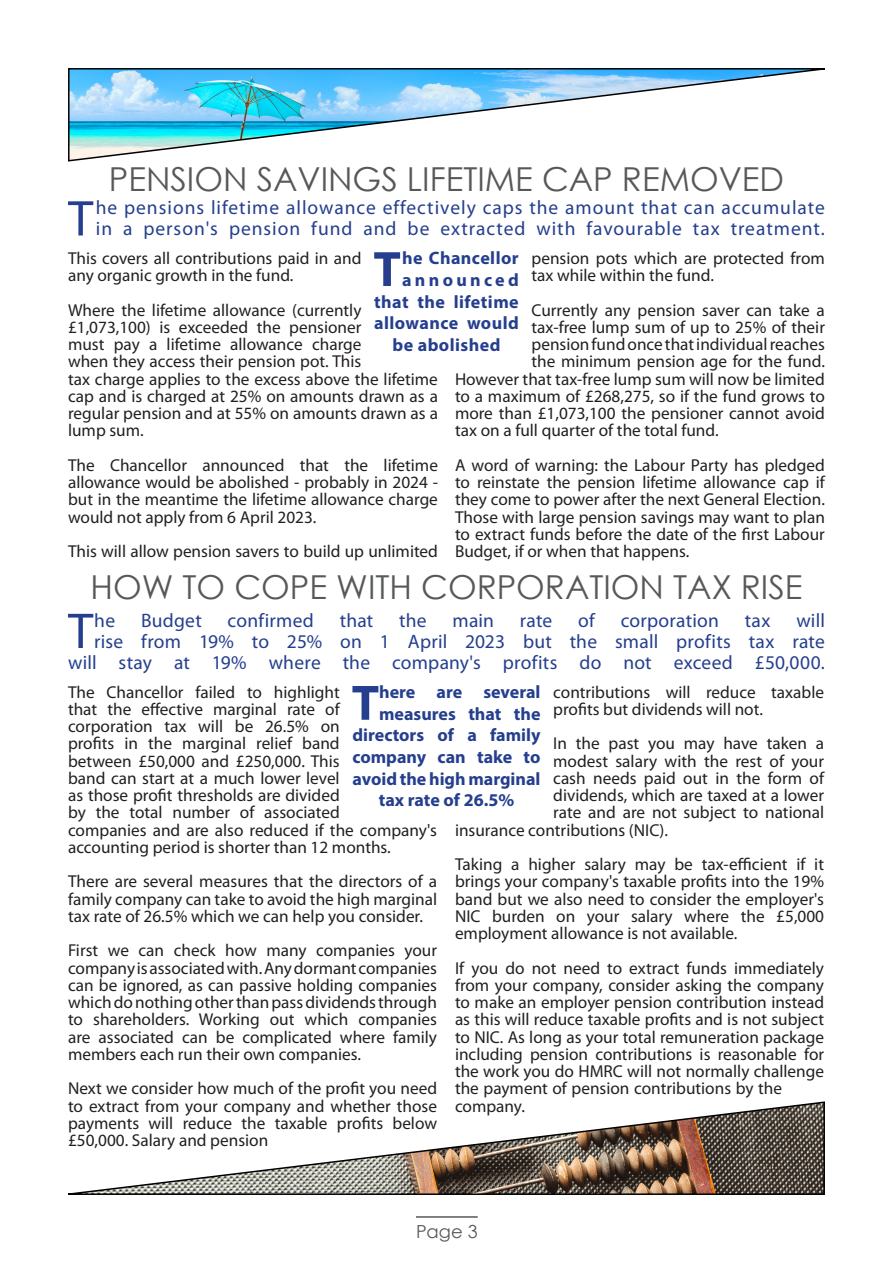
<style>
.page{position:relative;width:893px;height:1263px;background:#fff}
.page>*{position:absolute;margin:0;border:0;box-sizing:border-box;transform-origin:0 0}
.t1{font:50.7px "Myriad Pro";color:#253f8e}
.t2{font:700 50.1px "Myriad Pro";color:#253f8e}
.t3{font:33px "Century Gothic";color:#57585a}
.t4{font:19.5px/21px "Myriad Pro";letter-spacing:.05em;color:#253f8e}
.t5{font:19.5px/21px "Myriad Pro";letter-spacing:.01em;color:#253f8e;text-align:right}
.t6{font:19.5px "Myriad Pro";letter-spacing:.03em;color:#253f8e}
.t7{font:700 18px "Myriad Pro";color:#253f8e}
.t8{font:700 18px "Myriad Pro";letter-spacing:.025em;color:#253f8e}
.t9{font:700 18px "Myriad Pro";letter-spacing:.185em;color:#253f8e}
.t10{font:18px "Century Gothic";color:#57585a}
.t11{font:17.25px/17.2px "Myriad Pro";color:#231f20}
</style>
<div class="page">
<hr style="left:416px;top:1216px;width:62px;height:2px;background:#57585a">
<svg style="left:68px;top:68px;width:757px;height:94px"></svg>
<img style="left:68px;top:1101px;width:757px;height:94px">
<p class="t3" style="left:109px;top:156px;width:677px">PENSION SAVINGS LIFETIME CAP REMOVED</p>
<p class="t1" style="left:68px;top:187px;width:27px">T</p>
<p class="t4" style="left:96px;top:197px;width:731px">he pensions lifetime allowance effectively caps the amount that can accumulate in a person's pension fund and be extracted with favourable tax treatment.</p>
<p class="t2" style="left:373px;top:236px;width:29px">T</p>
<p class="t8" style="left:402px;top:247px;width:118px">he Chancellor</p>
<p class="t11" style="left:531px;top:249px;width:295px">pension pots which are protected from tax while within the fund.</p>
<p class="t11" style="left:531px;top:301px;width:295px">Currently any pension saver can take a</p>
<p class="t11" style="left:531px;top:318px;width:295px">tax-free lump sum of up to 25% of their</p>
<p class="t11" style="left:531px;top:335px;width:295px">pension fund once that individual reaches</p>
<p class="t11" style="left:531px;top:353px;width:295px">the minimum pension age for the fund.</p>
<p class="t11" style="left:455px;top:370px;width:371px">However that tax-free lump sum will now be limited</p>
<p class="t11" style="left:455px;top:387px;width:371px">to a maximum of £268,275, so if the fund grows to</p>
<p class="t11" style="left:455px;top:404px;width:371px">more than £1,073,100 the pensioner cannot avoid</p>
<p class="t11" style="left:455px;top:422px;width:265px">tax on a full quarter of the total fund.</p>
<p class="t11" style="left:455px;top:456px;width:371px;text-align:justify">A word of warning: the Labour Party has pledged to reinstate the pension lifetime allowance cap if they come to power after the next General Election.<br>Those with large pension savings may want to plan to extract funds before the date of the first Labour Budget, if or when that happens.</p>
<p class="t11" style="left:68px;top:249px;width:295px">This covers all contributions paid in and any organic growth in the fund.</p>
<p class="t11" style="left:68px;top:301px;width:371px">Where the lifetime allowance (currently £1,073,100) is exceeded the pensioner<br>must pay a lifetime allowance charge<br>when they access their pension pot. This<br>tax charge applies to the excess above the lifetime cap and is charged at 25% on amounts drawn as a regular pension and at 55% on amounts drawn as a lump sum.</p>
<p class="t11" style="left:68px;top:456px;width:371px;text-align:justify">The Chancellor announced that the lifetime allowance would be abolished - probably in 2024 - but in the meantime the lifetime allowance charge would not apply from 6 April 2023.</p>
<p class="t11" style="left:68px;top:542px;width:371px">This will allow pension savers to build up unlimited</p>
<p class="t9" style="left:402px;top:268px;width:118px">announced</p>
<p class="t8" style="left:374px;top:290px;width:146px">that the lifetime</p>
<p class="t8" style="left:374px;top:311px;width:146px">allowance would</p>
<p class="t8" style="left:392px;top:333px;width:110px">be abolished</p>
<p class="t3" style="left:91px;top:564px;width:713px">HOW TO COPE WITH CORPORATION TAX RISE</p>
<p class="t1" style="left:68px;top:600px;width:27px">T</p>
<p class="t6" style="left:94px;top:608px;width:22px">he</p>
<p class="t6" style="left:141px;top:608px;width:62px">Budget</p>
<p class="t6" style="left:228px;top:608px;width:88px">confirmed</p>
<p class="t6" style="left:340px;top:608px;width:35px">that</p>
<p class="t6" style="left:399px;top:608px;width:29px">the</p>
<p class="t6" style="left:453px;top:608px;width:43px">main</p>
<p class="t6" style="left:520px;top:608px;width:34px">rate</p>
<p class="t6" style="left:578px;top:608px;width:18px">of</p>
<p class="t6" style="left:621px;top:608px;width:100px">corporation</p>
<p class="t6" style="left:745px;top:608px;width:27px">tax</p>
<p class="t5" style="left:68px;top:610px;width:758px">will<br>rise from 19% to 25% on 1 April 2023 but the small profits tax rate will stay at 19% where the company's profits do not exceed £50,000.</p>
<p class="t2" style="left:352px;top:670px;width:29px">T</p>
<p class="t7" style="left:379px;top:680px;width:163px">here are several</p>
<p class="t11" style="left:68px;top:683px;width:371px">The Chancellor failed to highlight<br>that the effective marginal rate of<br>corporation tax will be 26.5% on<br>profits in the marginal relief band<br>between £50,000 and £250,000. This<br>band can start at a much lower level<br>as those profit thresholds are divided<br>by the total number of associated<br>companies and are also reduced if the company's accounting period is shorter than 12 months.</p>
<p class="t11" style="left:68px;top:873px;width:371px;text-align:justify">There are several measures that the directors of a family company can take to avoid the high marginal tax rate of 26.5% which we can help you consider.</p>
<p class="t11" style="left:68px;top:942px;width:371px;text-align:justify">First we can check how many companies your company is associated with. Any dormant companies can be ignored, as can passive holding companies which do nothing other than pass dividends through to shareholders. Working out which companies are associated can be complicated where family members each run their own companies.</p>
<p class="t11" style="left:68px;top:1080px;width:371px;text-align:justify">Next we consider how much of the profit you need to extract from your company and whether those payments will reduce the taxable profits below £50,000. Salary and pension</p>
<p class="t11" style="left:553px;top:683px;width:272px">contributions will reduce taxable profits but dividends will not.</p>
<p class="t11" style="left:553px;top:735px;width:272px">In the past you may have taken a</p>
<p class="t11" style="left:553px;top:752px;width:272px">modest salary with the rest of your</p>
<p class="t11" style="left:553px;top:769px;width:272px">cash needs paid out in the form of</p>
<p class="t11" style="left:553px;top:786px;width:272px">dividends, which are taxed at a lower</p>
<p class="t11" style="left:553px;top:804px;width:272px">rate and are not subject to national</p>
<p class="t11" style="left:455px;top:821px;width:215px">insurance contributions (NIC).</p>
<p class="t11" style="left:455px;top:855px;width:371px;text-align:justify">Taking a higher salary may be tax-efficient if it brings your company's taxable profits into the 19% band but we also need to consider the employer's NIC burden on your salary where the £5,000 employment allowance is not available.</p>
<p class="t11" style="left:455px;top:959px;width:371px">If you do not need to extract funds immediately from your company, consider asking the company to make an employer pension contribution instead as this will reduce taxable profits and is not subject to NIC. As long as your total remuneration package including pension contributions is reasonable for the work you do HMRC will not normally challenge the payment of pension contributions by the company.</p>
<p class="t7" style="left:379px;top:702px;width:163px">measures that the</p>
<p class="t7" style="left:352px;top:723px;width:190px">directors of a family</p>
<p class="t7" style="left:352px;top:745px;width:190px">company can take to</p>
<p class="t7" style="left:352px;top:767px;width:190px">avoid the high marginal</p>
<p class="t7" style="left:379px;top:788px;width:137px">tax rate of 26.5%</p>
<p class="t10" style="left:416px;top:1218px;width:63px">Page 3</p>
</div>
